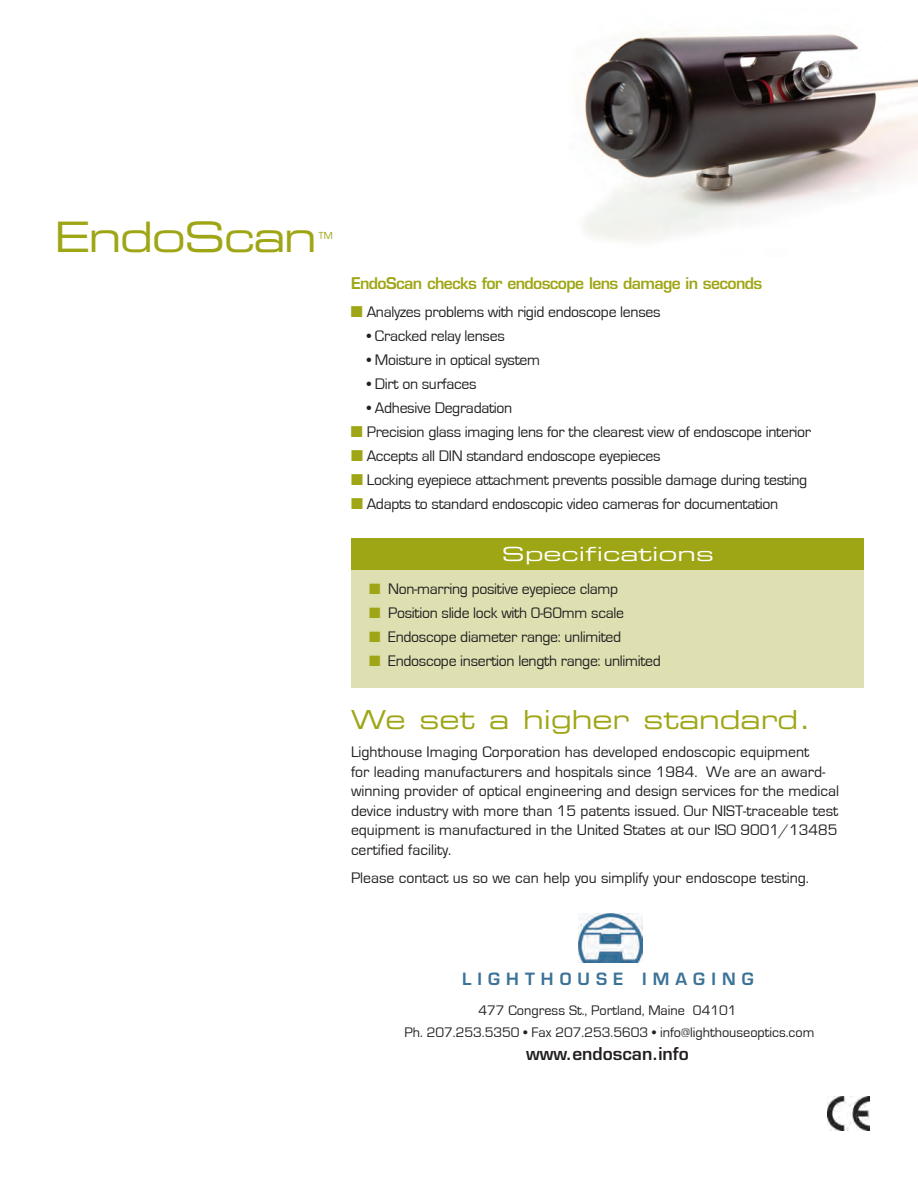
<style>
.page{position:relative;width:918px;height:1188px;background:#fff}
.page>*{position:absolute;margin:0;border:0;box-sizing:border-box;transform-origin:0 0}
.t1{font:42px "Eurostile Extended Two";letter-spacing:-.04em;color:#9ea615}
.t2{font:26.25px "Eurostile Extended Two";color:#9ea615}
.t3{font:19.5px "Eurostile Extended Two";color:#fff;scale:1.2 1}
.t4{font:600 17.25px "Eurostile";color:#231f20}
.t5{font:600 16.5px "Eurostile";letter-spacing:.37em;color:#3b7297}
.t6{font:15.75px "Eurostile";letter-spacing:-.02em;color:#231f20}
.t7{font:15.75px/19.5px "Eurostile";color:#231f20}
.t8{font:600 15.75px "Eurostile";letter-spacing:-.04em;color:#9ea615}
.t9{font:14.25px/22.5px "Eurostile";color:#231f20;text-align:center}
.t10{font:10.5px "Eurostile";color:#9ea615}
.s1{color:#9ea615}
</style>
<div class="page">
<img style="left:584px;top:34px;width:334px;height:207px">
<img style="left:828px;top:1096px;width:42px;height:34px">
<img style="left:578px;top:914px;width:65px;height:49px">
<div style="left:351px;top:538px;width:513px;height:149px;background:#dee0b2"></div>
<div style="left:352px;top:538px;width:512px;height:31px;background:#9ea615"></div>
<h1 class="t1" style="left:54px;top:209px;width:265px">EndoScan</h1>
<p class="t10" style="left:318px;top:230px;width:16px">TM</p>
<p class="t8" style="left:351px;top:273px;width:413px">EndoScan checks for endoscope lens damage in seconds</p>
<p class="t6" style="left:351px;top:304px;width:311px"><span class="s1">■</span> Analyzes problems with rigid endoscope lenses</p>
<p class="t6" style="left:367px;top:328px;width:139px">• Cracked relay lenses</p>
<p class="t6" style="left:367px;top:352px;width:175px">• Moisture in optical system</p>
<p class="t6" style="left:367px;top:376px;width:111px">• Dirt on surfaces</p>
<p class="t6" style="left:367px;top:400px;width:147px">• Adhesive Degradation</p>
<p class="t6" style="left:351px;top:424px;width:462px"><span class="s1">■</span> Precision glass imaging lens for the clearest view of endoscope interior</p>
<p class="t6" style="left:351px;top:448px;width:311px"><span class="s1">■</span> Accepts all DIN standard endoscope eyepieces</p>
<p class="t6" style="left:351px;top:472px;width:458px"><span class="s1">■</span> Locking eyepiece attachment prevents possible damage during testing</p>
<p class="t6" style="left:351px;top:496px;width:429px"><span class="s1">■</span> Adapts to standard endoscopic video cameras for documentation</p>
<p class="t3" style="left:502px;top:541px;width:178px">Specifications</p>
<p class="t6" style="left:369px;top:580px;width:251px"><span class="s1">■</span> Non-marring positive eyepiece clamp</p>
<p class="t6" style="left:369px;top:604px;width:257px"><span class="s1">■</span> Position slide lock with 0-60mm scale</p>
<p class="t6" style="left:369px;top:628px;width:254px"><span class="s1">■</span> Endoscope diameter range: unlimited</p>
<p class="t6" style="left:369px;top:652px;width:293px"><span class="s1">■</span> Endoscope insertion length range: unlimited</p>
<h2 class="t2" style="left:351px;top:701px;width:462px">We set a higher standard.</h2>
<p class="t7" style="left:351px;top:743px;width:489px">Lighthouse Imaging Corporation has developed endoscopic equipment<br>for leading manufacturers and hospitals since 1984. We are an award&shy;winning provider of optical engineering and design services for the medical device industry with more than 15 patents issued. Our NIST-traceable test equipment is manufactured in the United States at our ISO 9001/13485 certified facility.</p>
<p class="t7" style="left:351px;top:869px;width:460px">Please contact us so we can help you simplify your endoscope testing.</p>
<p class="t5" style="left:462px;top:969px;width:293px">LIGHTHOUSE IMAGING</p>
<p class="t9" style="left:404px;top:999px;width:412px">477 Congress St., Portland, Maine 04101<br>Ph. 207.253.5350 • Fax 207.253.5603 • info@lighthouseoptics.com</p>
<p class="t4" style="left:526px;top:1043px;width:164px">www.endoscan.info</p>
</div>
